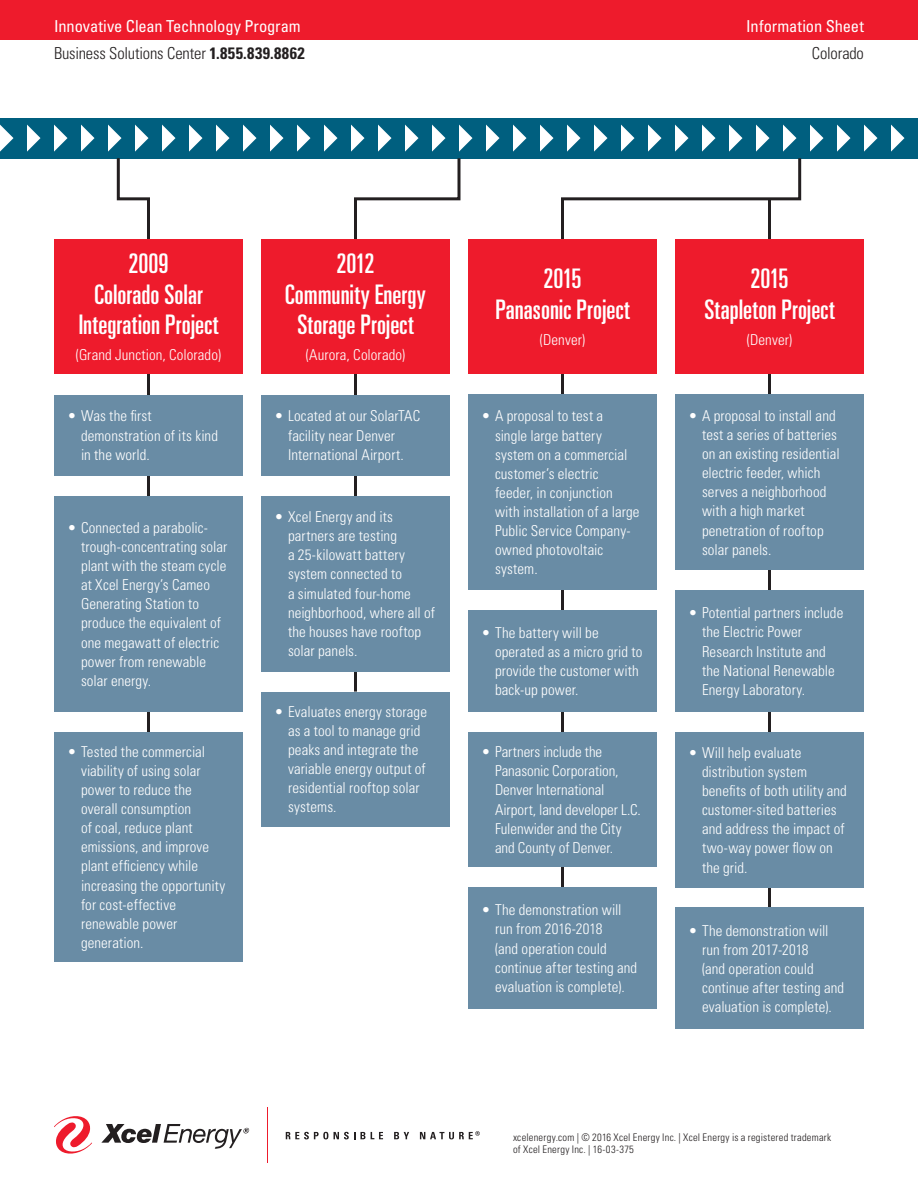
<style>
.page{position:relative;width:918px;height:1188px;background:#fff}
.page>*{position:absolute;margin:0;border:0;box-sizing:border-box;transform-origin:0 0}
.t1{font:ultra-condensed 27px/30.3px "Univers LT Std";color:#fff;text-align:center}
.t2{font:condensed 16.5px "Univers LT Std";letter-spacing:-.005em;color:#fff}
.t3{font:300 condensed 16.5px "Univers LT Std";letter-spacing:-.01em;color:#231f20}
.t4{font:300 condensed 15px/19.2px "Univers LT Std";letter-spacing:.005em;color:#fff}
.t5{font:300 condensed 10.5px/11.6px "Univers LT Std";letter-spacing:.025em;color:#231f20}
.s1{font-weight:700}
</style>
<div class="page">
<div style="left:0;top:0;width:918px;height:40px;background:#ee1b2c"></div>
<svg style="left:54px;top:1116px;width:38px;height:38px"></svg>
<svg style="left:101px;top:1124px;width:148px;height:25px"></svg>
<hr style="left:267px;top:1107px;width:1px;height:56px;background:#ee1b2c">
<svg style="left:286px;top:1132px;width:42px;height:7px"></svg>
<svg style="left:334px;top:1132px;width:31px;height:7px"></svg>
<svg style="left:371px;top:1132px;width:12px;height:7px"></svg>
<svg style="left:394px;top:1132px;width:15px;height:7px"></svg>
<svg style="left:420px;top:1131px;width:60px;height:8px"></svg>
<div style="left:0;top:118px;width:918px;height:40px;background:#005f7f"></div>
<svg style="left:54px;top:125px;width:14px;height:27px"></svg>
<svg style="left:81px;top:125px;width:13px;height:27px"></svg>
<svg style="left:162px;top:125px;width:14px;height:27px"></svg>
<svg style="left:189px;top:125px;width:13px;height:27px"></svg>
<svg style="left:216px;top:125px;width:14px;height:27px"></svg>
<svg style="left:243px;top:125px;width:13px;height:27px"></svg>
<svg style="left:270px;top:125px;width:14px;height:27px"></svg>
<svg style="left:297px;top:125px;width:13px;height:27px"></svg>
<svg style="left:324px;top:125px;width:14px;height:27px"></svg>
<svg style="left:351px;top:125px;width:13px;height:27px"></svg>
<svg style="left:378px;top:125px;width:14px;height:27px"></svg>
<svg style="left:405px;top:125px;width:13px;height:27px"></svg>
<svg style="left:432px;top:125px;width:14px;height:27px"></svg>
<svg style="left:459px;top:125px;width:13px;height:27px"></svg>
<svg style="left:486px;top:125px;width:14px;height:27px"></svg>
<svg style="left:513px;top:125px;width:13px;height:27px"></svg>
<svg style="left:540px;top:125px;width:14px;height:27px"></svg>
<svg style="left:567px;top:125px;width:13px;height:27px"></svg>
<svg style="left:594px;top:125px;width:14px;height:27px"></svg>
<svg style="left:621px;top:125px;width:13px;height:27px"></svg>
<svg style="left:648px;top:125px;width:14px;height:27px"></svg>
<svg style="left:675px;top:125px;width:13px;height:27px"></svg>
<svg style="left:702px;top:125px;width:14px;height:27px"></svg>
<svg style="left:729px;top:125px;width:13px;height:27px"></svg>
<svg style="left:756px;top:125px;width:14px;height:27px"></svg>
<svg style="left:783px;top:125px;width:13px;height:27px"></svg>
<svg style="left:810px;top:125px;width:14px;height:27px"></svg>
<svg style="left:837px;top:125px;width:13px;height:27px"></svg>
<svg style="left:864px;top:125px;width:14px;height:27px"></svg>
<svg style="left:891px;top:125px;width:13px;height:27px"></svg>
<svg style="left:27px;top:125px;width:13px;height:27px"></svg>
<svg style="left:0;top:125px;width:14px;height:27px"></svg>
<svg style="left:352px;top:158px;width:110px;height:534px"></svg>
<svg style="left:560px;top:158px;width:243px;height:730px"></svg>
<svg style="left:108px;top:125px;width:43px;height:607px"></svg>
<hr style="left:768px;top:199px;width:3px;height:709px;background:#231f20">
<hr style="left:118px;top:158px;width:1px;height:41px;background:#231f20">
<div style="left:54px;top:239px;width:189px;height:135px;background:#ee1b2c"></div>
<div style="left:261px;top:239px;width:189px;height:135px;background:#ee1b2c"></div>
<div style="left:468px;top:239px;width:189px;height:135px;background:#ee1b2c"></div>
<div style="left:675px;top:239px;width:189px;height:135px;background:#ee1b2c"></div>
<div style="left:54px;top:395px;width:189px;height:81px;background:#698ca5"></div>
<div style="left:54px;top:496px;width:189px;height:216px;background:#698ca5"></div>
<div style="left:54px;top:732px;width:189px;height:230px;background:#698ca5"></div>
<div style="left:261px;top:395px;width:189px;height:81px;background:#698ca5"></div>
<div style="left:261px;top:496px;width:189px;height:175px;background:#698ca5"></div>
<div style="left:261px;top:692px;width:189px;height:135px;background:#698ca5"></div>
<div style="left:468px;top:395px;width:189px;height:195px;background:#698ca5"></div>
<div style="left:468px;top:611px;width:189px;height:101px;background:#698ca5"></div>
<div style="left:468px;top:732px;width:189px;height:135px;background:#698ca5"></div>
<div style="left:468px;top:887px;width:189px;height:122px;background:#698ca5"></div>
<div style="left:675px;top:395px;width:189px;height:175px;background:#698ca5"></div>
<div style="left:675px;top:590px;width:189px;height:122px;background:#698ca5"></div>
<div style="left:675px;top:732px;width:189px;height:155px;background:#698ca5"></div>
<div style="left:675px;top:908px;width:189px;height:121px;background:#698ca5"></div>
<p class="t2" style="left:54px;top:16px;width:248px">Innovative Clean Technology Program</p>
<p class="t2" style="left:746px;top:16px;width:119px">Information Sheet</p>
<p class="t3" style="left:54px;top:43px;width:252px">Business Solutions Center <span class="s1">1.855.839.8862</span></p>
<p class="t3" style="left:812px;top:43px;width:54px">Colorado</p>
<h1 class="t1" style="left:79px;top:248px;width:141px">2009<br>Colorado Solar<br>Integration Project</h1>
<p class="t4" style="left:76px;top:345px;width:147px">(Grand Junction, Colorado)</p>
<p class="t4" style="left:81px;top:407px;width:139px;text-indent:-14px">• Was the first demonstration of its kind in the world.</p>
<p class="t4" style="left:81px;top:518px;width:148px;text-indent:-14px">• Connected a parabolic&shy;trough-concentrating solar plant with the steam cycle at Xcel Energy’s Cameo<br>Generating Station to produce the equivalent of one megawatt of electric power from renewable solar energy.</p>
<p class="t4" style="left:81px;top:742px;width:146px;text-indent:-14px">• Tested the commercial viability of using solar power to reduce the overall consumption<br>of coal, reduce plant emissions, and improve plant efficiency while increasing the opportunity for cost-effective renewable power generation.</p>
<h1 class="t1" style="left:285px;top:248px;width:142px">2012<br>Community Energy<br>Storage Project</h1>
<p class="t4" style="left:306px;top:345px;width:101px">(Aurora, Colorado)</p>
<p class="t4" style="left:288px;top:407px;width:134px;text-indent:-14px">• Located at our SolarTAC facility near Denver<br>International Airport.</p>
<p class="t4" style="left:288px;top:507px;width:149px;text-indent:-14px">• Xcel Energy and its partners are testing<br>a 25-kilowatt battery system connected to<br>a simulated four-home neighborhood, where all of the houses have rooftop solar panels.</p>
<p class="t4" style="left:288px;top:702px;width:141px;text-indent:-14px">• Evaluates energy storage as a tool to manage grid peaks and integrate the variable energy output of residential rooftop solar systems.</p>
<h1 class="t1" style="left:495px;top:264px;width:136px">2015<br>Panasonic Project</h1>
<p class="t4" style="left:540px;top:330px;width:47px">(Denver)</p>
<p class="t4" style="left:495px;top:407px;width:146px;text-indent:-14px">• A proposal to test a<br>single large battery system on a commercial customer’s electric feeder, in conjunction with installation of a large<br>Public Service Company&shy;owned photovoltaic system.</p>
<p class="t4" style="left:495px;top:623px;width:149px;text-indent:-14px">• The battery will be operated as a micro grid to provide the customer with back-up power.</p>
<p class="t4" style="left:495px;top:742px;width:147px;text-indent:-14px">• Partners include the<br>Panasonic Corporation,<br>Denver International<br>Airport, land developer L.C.<br>Fulenwider and the City and County of Denver.</p>
<p class="t4" style="left:495px;top:900px;width:144px;text-indent:-14px">• The demonstration will run from 2016-2018<br>(and operation could continue after testing and evaluation is complete).</p>
<h1 class="t1" style="left:705px;top:264px;width:132px">2015<br>Stapleton Project</h1>
<p class="t4" style="left:747px;top:330px;width:47px">(Denver)</p>
<p class="t4" style="left:702px;top:406px;width:139px;text-indent:-14px">• A proposal to install and test a series of batteries on an existing residential electric feeder, which serves a neighborhood with a high market penetration of rooftop solar panels.</p>
<p class="t4" style="left:702px;top:603px;width:143px;text-indent:-14px">• Potential partners include the Electric Power<br>Research Institute and the National Renewable<br>Energy Laboratory.</p>
<p class="t4" style="left:702px;top:743px;width:146px;text-indent:-14px">• Will help evaluate distribution system benefits of both utility and customer-sited batteries and address the impact of two-way power flow on the grid.</p>
<p class="t4" style="left:702px;top:921px;width:144px;text-indent:-14px">• The demonstration will run from 2017-2018<br>(and operation could continue after testing and evaluation is complete).</p>
<p class="t5" style="left:513px;top:1132px;width:320px">xcelenergy.com | © 2016 Xcel Energy Inc. | Xcel Energy is a registered trademark of Xcel Energy Inc. | 16-03-375</p>
</div>
